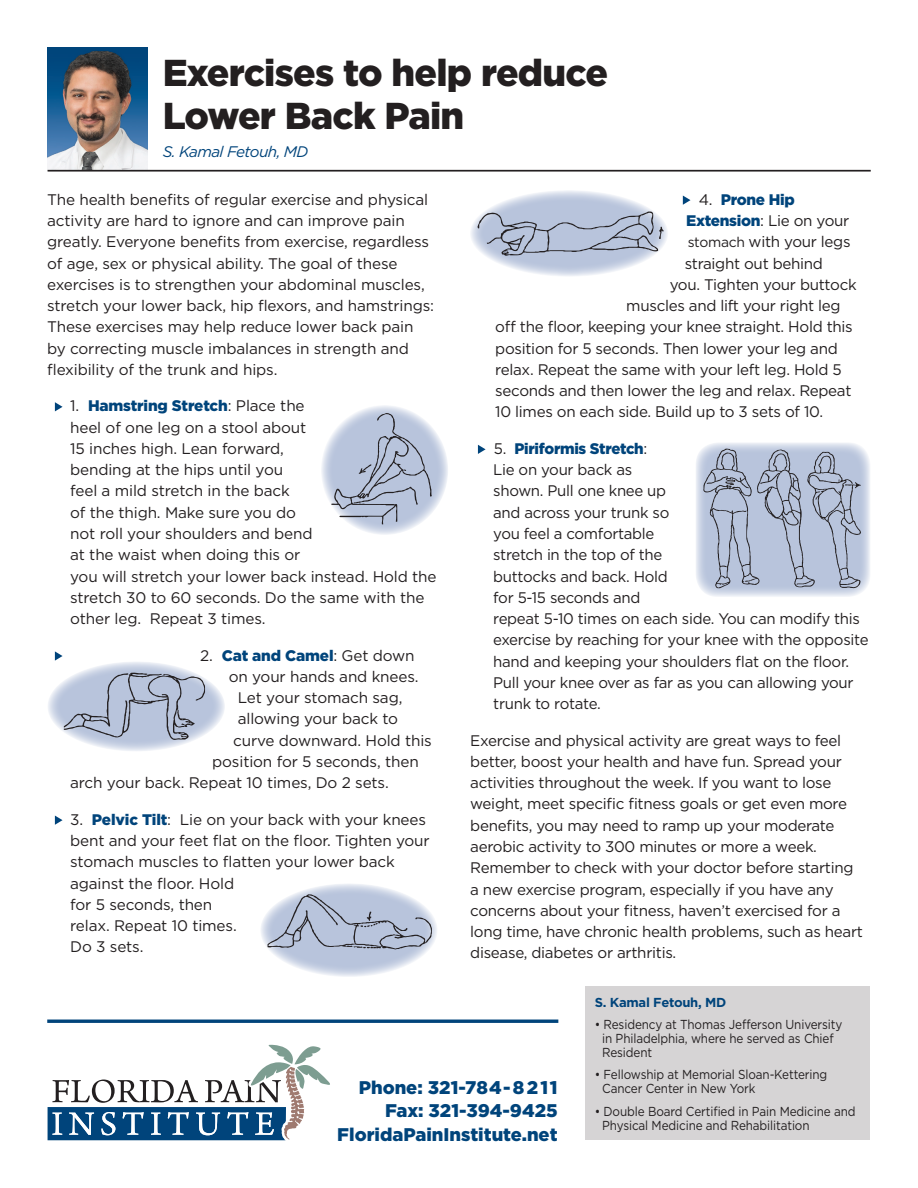
<style>
.page{position:relative;width:918px;height:1188px;background:#fff}
.page>*{position:absolute;margin:0;border:0;box-sizing:border-box;transform-origin:0 0}
.Title_Large{font:900 37.35px/42.6px "Gotham";letter-spacing:-.02em;color:#231f20}
.Pa1{font:900 18.3px "Gotham";color:#00447b}
.Default{font:900 18.3px "Gotham";color:#00447b}
.Pa1-2{font:15.3px/21.3px "Gotham";letter-spacing:-.02em;color:#231f20}
.Pa1-3{font:900 15.3px "Gotham";letter-spacing:-.015em;color:#00447b}
.Pa1-4{font:italic 15.3px "Gotham";letter-spacing:-.04em;color:#00447b}
.DocTabs2{font:13.05px/14px "Gotham";letter-spacing:-.01em;color:#231f20;scale:.9 1}
.DocTabs{font:700 13.05px "Gotham";letter-spacing:-.02em;color:#00447b}
.s1{font-weight:900;color:#00447b}
.s2{font-weight:400;color:#231f20}
.s3{font-size:14.1px}
</style>
<div class="page">
<svg style="left:55px;top:402px;width:8px;height:9px"></svg>
<svg style="left:55px;top:651px;width:8px;height:10px"></svg>
<svg style="left:55px;top:816px;width:8px;height:9px"></svg>
<svg style="left:683px;top:196px;width:8px;height:9px"></svg>
<svg style="left:478px;top:445px;width:8px;height:9px"></svg>
<svg style="left:48px;top:1045px;width:282px;height:95px"></svg>
<div style="left:586px;top:986px;width:284px;height:154px;background:#d6d4d5"></div>
<hr style="left:47px;top:1020px;width:511px;height:3px;background:#00447b">
<img style="left:48px;top:47px;width:100px;height:123px">
<hr style="left:48px;top:170px;width:823px;height:2px;background:#231f20">
<svg style="left:470px;top:190px;width:198px;height:87px;background:#cbd3e5"></svg>
<svg style="left:47px;top:662px;width:178px;height:90px;background:#d2dae8"></svg>
<svg style="left:64px;top:673px;width:141px;height:67px;background:#acb6cb"></svg>
<svg style="left:260px;top:883px;width:178px;height:94px;background:#cbd4e5"></svg>
<svg style="left:267px;top:894px;width:165px;height:55px;background:#b1bbce"></svg>
<svg style="left:321px;top:405px;width:127px;height:130px;background:#d5dcea"></svg>
<svg style="left:331px;top:413px;width:101px;height:111px;background:#b3bdd0"></svg>
<svg style="left:477px;top:212px;width:187px;height:44px;background:#acb6ca"></svg>
<svg style="left:696px;top:442px;width:175px;height:155px;background:#d7deeb"></svg>
<svg style="left:703px;top:449px;width:158px;height:139px;background:#aab4ca"></svg>
<p class="Title_Large" style="left:163px;top:51px;width:447px">Exercises to help reduce<br>Lower Back Pain</p>
<p class="Pa1-4" style="left:163px;top:142px;width:147px">S. Kamal Fetouh, MD</p>
<p class="Pa1-2" style="left:47px;top:188px;width:388px">The health benefits of regular exercise and physical activity are hard to ignore and can improve pain greatly. Everyone benefits from exercise, regardless of age, sex or physical ability. The goal of these exercises is to strengthen your abdominal muscles, stretch your lower back, hip flexors, and hamstrings:<br>These exercises may help reduce lower back pain by correcting muscle imbalances in strength and flexibility of the trunk and hips.</p>
<p class="Pa1-2" style="left:70px;top:395px;width:368px">1. <span class="s1">Hamstring Stretch</span>: Place the<br>heel of one leg on a stool about<br>15 inches high. Lean forward,<br>bending at the hips until you<br>feel a mild stretch in the back<br>of the thigh. Make sure you do<br>not roll your shoulders and bend<br>at the waist when doing this or<br>you will stretch your lower back instead. Hold the stretch 30 to 60 seconds. Do the same with the other leg. Repeat 3 times.</p>
<p class="Pa1-3" style="left:200px;top:645px;width:216px"><span class="s2">2.</span> Cat and Camel<span class="s2">: Get down</span></p>
<p class="Pa1-2" style="left:229px;top:666px;width:191px">on your hands and knees.</p>
<p class="Pa1-2" style="left:238px;top:687px;width:166px">Let your stomach sag,</p>
<p class="Pa1-2" style="left:238px;top:708px;width:162px">allowing your back to</p>
<p class="Pa1-2" style="left:233px;top:729px;width:200px">curve downward. Hold this</p>
<p class="Pa1-2" style="left:212px;top:751px;width:208px">position for 5 seconds, then</p>
<p class="Pa1-2" style="left:70px;top:772px;width:320px">arch your back. Repeat 10 times, Do 2 sets.</p>
<p class="Pa1-2" style="left:70px;top:808px;width:361px">3. <span class="s1">Pelvic Tilt</span>: Lie on your back with your knees bent and your feet flat on the floor. Tighten your stomach muscles to flatten your lower back against the floor. Hold<br>for 5 seconds, then<br>relax. Repeat 10 times.<br>Do 3 sets.</p>
<p class="Pa1-3" style="left:699px;top:189px;width:98px"><span class="s2">4.</span> Prone Hip</p>
<p class="Pa1-2" style="left:686px;top:210px;width:165px"><span class="s1">Extension</span>: Lie on your</p>
<p class="Pa1-2" style="left:688px;top:231px;width:164px"><span class="s3">stomach</span> with your legs</p>
<p class="Pa1-2" style="left:685px;top:252px;width:140px">straight out behind</p>
<p class="Pa1-2" style="left:670px;top:273px;width:188px">you. Tighten your buttock</p>
<p class="Pa1-2" style="left:626px;top:295px;width:216px">muscles and lift your right leg</p>
<p class="Pa1-2" style="left:495px;top:316px;width:359px">off the floor, keeping your knee straight. Hold this</p>
<p class="Pa1-2" style="left:495px;top:337px;width:344px">position for 5 seconds. Then lower your leg and</p>
<p class="Pa1-2" style="left:495px;top:358px;width:348px">relax. Repeat the same with your left leg. Hold 5</p>
<p class="Pa1-2" style="left:495px;top:380px;width:358px">seconds and then lower the leg and relax. Repeat</p>
<p class="Pa1-2" style="left:495px;top:401px;width:329px">10 limes on each side. Build up to 3 sets of 10.</p>
<p class="Pa1-2" style="left:493px;top:438px;width:377px">5. <span class="s1">Piriformis Stretch</span>:<br>Lie on your back as<br>shown. Pull one knee up<br>and across your trunk so<br>you feel a comfortable<br>stretch in the top of the<br>buttocks and back. Hold<br>for 5-15 seconds and<br>repeat 5-10 times on each side. You can modify this exercise by reaching for your knee with the opposite hand and keeping your shoulders flat on the floor.<br>Pull your knee over as far as you can allowing your trunk to rotate.</p>
<p class="Pa1-2" style="left:470px;top:729px;width:394px">Exercise and physical activity are great ways to feel better, boost your health and have fun. Spread your activities throughout the week. If you want to lose weight, meet specific fitness goals or get even more benefits, you may need to ramp up your moderate aerobic activity to 300 minutes or more a week.<br>Remember to check with your doctor before starting a new exercise program, especially if you have any concerns about your fitness, haven’t exercised for a long time, have chronic health problems, such as heart disease, diabetes or arthritis.</p>
<p class="Pa1" style="left:359px;top:1075px;width:200px">Phone: 321-784-8211</p>
<p class="Default" style="left:385px;top:1098px;width:174px">Fax: 321-394-9425</p>
<p class="Pa1" style="left:337px;top:1122px;width:222px">FloridaPainInstitute.net</p>
<p class="DocTabs" style="left:595px;top:994px;width:133px">S. Kamal Fetouh, MD</p>
<p class="DocTabs2" style="left:602px;top:1017px;width:268px;text-indent:-7px">• Residency at Thomas Jefferson University in Philadelphia, where he served as Chief<br>Resident</p>
<p class="DocTabs2" style="left:602px;top:1068px;width:252px;text-indent:-7px">• Fellowship at Memorial Sloan-Kettering<br>Cancer Center in New York</p>
<p class="DocTabs2" style="left:602px;top:1104px;width:283px;text-indent:-7px">• Double Board Certified in Pain Medicine and<br>Physical Medicine and Rehabilitation</p>
</div>
